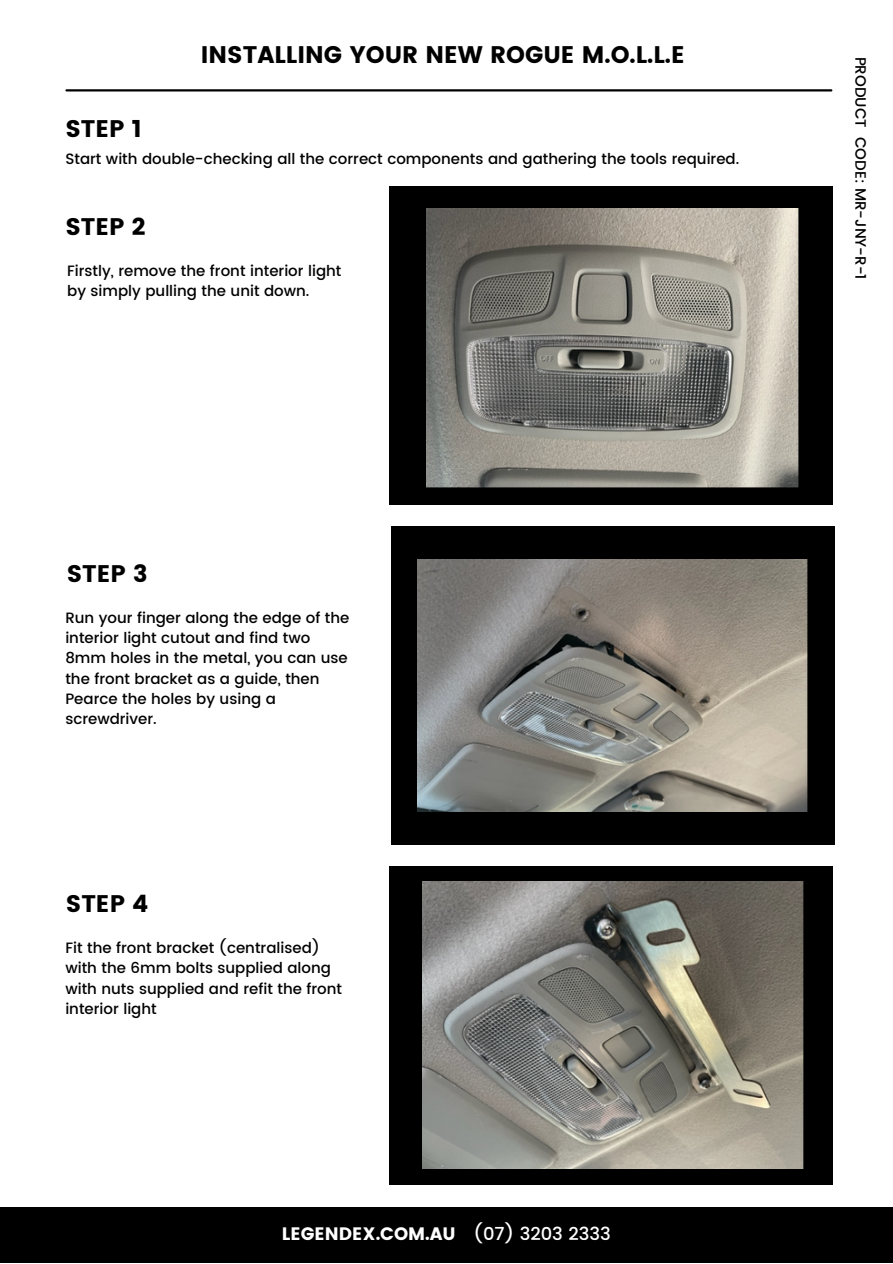
<style>
.page{position:relative;width:893px;height:1264px;background:#fff}
.page>*{position:absolute;margin:0;border:0;box-sizing:border-box;transform-origin:0 0}
.t1{font:24px "Poppins";color:#000}
.t2{font:18px "Poppins";color:#fff}
.t3{font:500 15px/20.2px "Poppins";color:#000}
.s1{font-weight:500}
</style>
<div class="page">
<div style="left:389px;top:186px;width:443px;height:318px;background:#000"></div>
<div style="left:391px;top:526px;width:443px;height:318px;background:#000"></div>
<div style="left:0;top:1207px;width:892px;height:55px;background:#000"></div>
<hr style="left:66px;top:89px;width:765px;height:2px;background:#000">
<div style="left:389px;top:866px;width:443px;height:318px;background:#000"></div>
<img style="left:427px;top:208px;width:371px;height:279px">
<img style="left:417px;top:559px;width:390px;height:252px">
<img style="left:422px;top:882px;width:381px;height:286px">
<h1 class="t1" style="left:65px;top:115px;width:78px">STEP 1</h1>
<h1 class="t1" style="left:201px;top:41px;width:485px">INSTALLING YOUR NEW ROGUE M.O.L.L.E</h1>
<p class="t3" style="left:65px;top:149px;width:675px">Start with double-checking all the correct components and gathering the tools required.</p>
<h1 class="t1" style="left:65px;top:213px;width:81px">STEP 2</h1>
<p class="t3" style="left:67px;top:260px;width:276px">Firstly, remove the front interior light by simply pulling the unit down.</p>
<h1 class="t1" style="left:67px;top:559px;width:82px">STEP 3</h1>
<p class="t3" style="left:65px;top:607px;width:285px">Run your finger along the edge of the interior light cutout and find two<br>8mm holes in the metal, you can use the front bracket as a guide, then<br>Pearce the holes by using a screwdriver.</p>
<h1 class="t1" style="left:66px;top:890px;width:84px">STEP 4</h1>
<p class="t3" style="left:65px;top:937px;width:278px">Fit the front bracket (centralised) with the 6mm bolts supplied along with nuts supplied and refit the front interior light</p>
<p class="t2" style="left:282px;top:1223px;width:330px">LEGENDEX.COM.AU <span class="s1">(07) 3203 2333</span></p>
<p class="t3" style="left:870px;top:57px;width:224px;rotate:90deg">PRODUCT CODE: MR-JNY-R-1</p>
</div>
